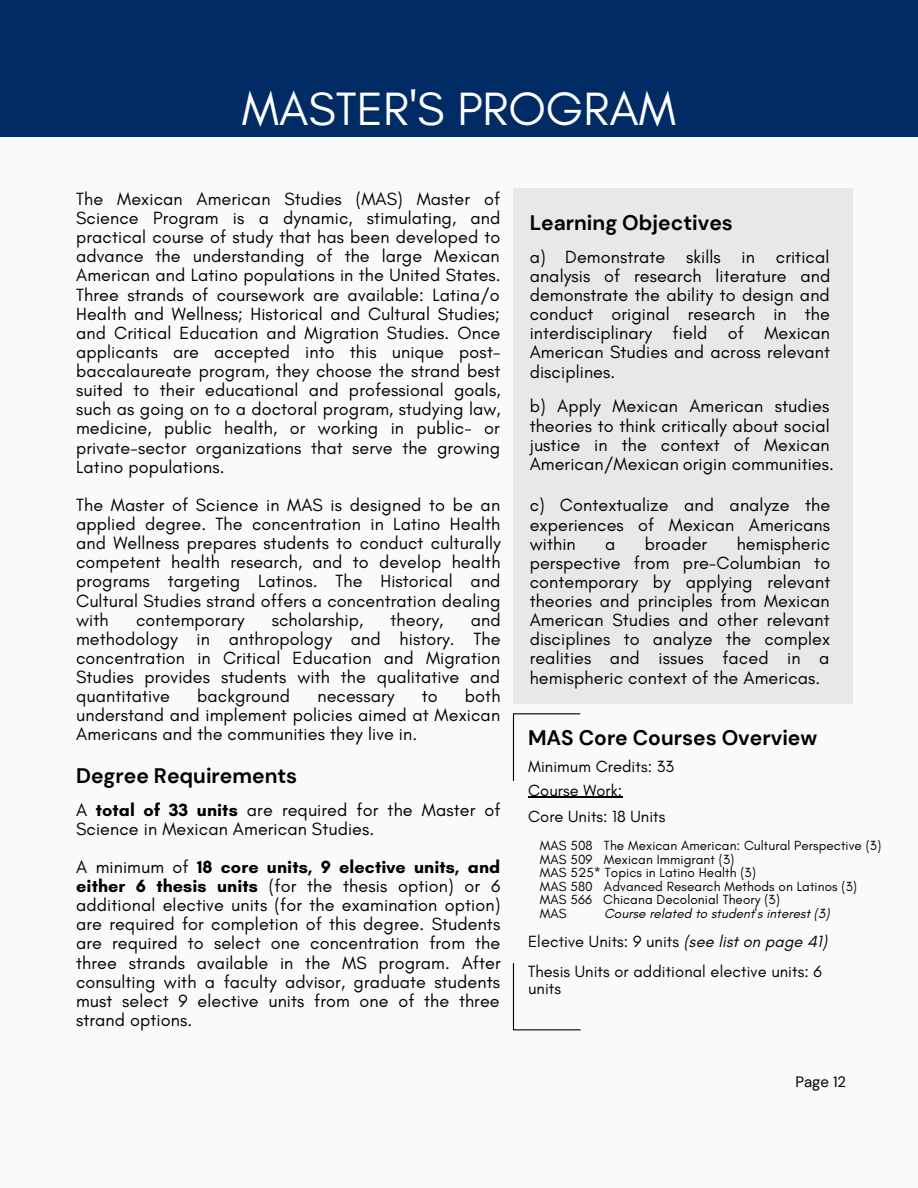
<style>
.page{position:relative;width:918px;height:1188px;background:#fafafa}
.page>*{position:absolute;margin:0;border:0;box-sizing:border-box;transform-origin:0 0}
.t1{font:47.55px "Glacial Indifference";color:#fff}
.t2{font:700 21px "DM Sans";color:#000}
.t3{font:18px/19.2px "Glacial Indifference";letter-spacing:.005em;color:#000;text-align:justify}
.t4{font:16.5px/23.5px "Glacial Indifference";letter-spacing:.005em;color:#000}
.t5{font:15px "DM Sans";color:#000}
.t6{font:13.5px/13.5px "Glacial Indifference";letter-spacing:.005em;color:#000}
.t7{font:italic 13.5px "Glacial Indifference";letter-spacing:.005em;color:#000}
.s1{font-weight:700}
.s2{font-style:italic}
</style>
<div class="page">
<div style="left:0;top:0;width:918px;height:136px;background:#012b64"></div>
<div style="left:513px;top:188px;width:340px;height:515px;background:#e8e8e8"></div>
<hr style="left:528px;top:797px;width:94px;height:1px;background:#000">
<hr style="left:513px;top:714px;width:1px;height:67px;background:#000">
<hr style="left:513px;top:713px;width:67px;height:1px;background:#000">
<hr style="left:514px;top:1029px;width:66px;height:1px;background:#000">
<hr style="left:513px;top:963px;width:1px;height:67px;background:#000">
<h1 class="t1" style="left:242px;top:80px;width:436px">MASTER'S PROGRAM</h1>
<p class="t3" style="left:76px;top:189px;width:426px">The Mexican American Studies (MAS) Master of Science Program is a dynamic, stimulating, and practical course of study that has been developed to advance the understanding of the large Mexican American and Latino populations in the United States.<br>Three strands of coursework are available: Latina/o Health and Wellness; Historical and Cultural Studies; and Critical Education and Migration Studies. Once applicants are accepted into this unique post&shy;baccalaureate program, they choose the strand best suited to their educational and professional goals, such as going on to a doctoral program, studying law, medicine, public health, or working in public- or private-sector organizations that serve the growing Latino populations.</p>
<p class="t3" style="left:76px;top:495px;width:426px">The Master of Science in MAS is designed to be an applied degree. The concentration in Latino Health and Wellness prepares students to conduct culturally competent health research, and to develop health programs targeting Latinos. The Historical and Cultural Studies strand offers a concentration dealing with</p>
<p class="t3" style="left:76px;top:610px;width:426px;text-indent:395px">and methodology in anthropology and history. The concentration in Critical Education and Migration Studies provides students with the qualitative and quantitative</p>
<p class="t3" style="left:136px;top:610px;width:110px">contemporary</p>
<p class="t3" style="left:272px;top:610px;width:93px">scholarship,</p>
<p class="t3" style="left:391px;top:610px;width:54px">theory,</p>
<p class="t3" style="left:76px;top:686px;width:426px;text-indent:389px">both understand and implement policies aimed at Mexican Americans and the communities they live in.</p>
<p class="t3" style="left:197px;top:686px;width:94px">background</p>
<p class="t3" style="left:317px;top:686px;width:79px">necessary</p>
<p class="t3" style="left:422px;top:686px;width:17px">to</p>
<p class="t2" style="left:76px;top:762px;width:223px">Degree Requirements</p>
<p class="t3" style="left:76px;top:800px;width:426px">A <span class="s1">total of 33 units</span> are required for the Master of<br>Science in Mexican American Studies.</p>
<p class="t3" style="left:76px;top:857px;width:426px">A minimum of <span class="s1">18 core units, 9 elective units, and either 6 thesis units</span> (for the thesis option) or 6 additional elective units (for the examination option) are required for completion of this degree. Students are required to select one concentration from the three strands available in the MS program. After consulting with a faculty advisor, graduate students must select 9 elective units from one of the three strand options.</p>
<p class="t2" style="left:530px;top:210px;width:205px">Learning Objectives</p>
<p class="t3" style="left:530px;top:247px;width:302px">a) Demonstrate skills in critical analysis of research literature and demonstrate the ability to design and conduct original research in the interdisciplinary field of Mexican American Studies and across relevant disciplines.</p>
<p class="t3" style="left:530px;top:397px;width:306px;text-align:left">b) Apply Mexican American studies theories to think critically about social justice in the context of Mexican American/Mexican origin communities.</p>
<p class="t3" style="left:530px;top:495px;width:302px">c) Contextualize and analyze the experiences of Mexican Americans within</p>
<p class="t3" style="left:530px;top:534px;width:302px;text-indent:207px">hemispheric perspective from pre-Columbian to contemporary by applying relevant theories and principles from Mexican American Studies and other relevant disciplines to analyze the complex realities and issues faced in a hemispheric context of the Americas.</p>
<p class="t3" style="left:605px;top:534px;width:12px">a</p>
<p class="t3" style="left:645px;top:534px;width:64px">broader</p>
<p class="t2" style="left:528px;top:724px;width:291px">MAS Core Courses Overview</p>
<p class="t4" style="left:528px;top:755px;width:148px">Minimum Credits: 33<br>Course Work:</p>
<p class="t4" style="left:528px;top:805px;width:139px">Core Units: 18 Units</p>
<p class="t6" style="left:540px;top:839px;width:343px">MAS 508 The Mexican American: Cultural Perspective (3)<br>MAS 509 Mexican Immigrant (3)<br>MAS 525* Topics in Latino Health (3)<br>MAS 580 Advanced Research Methods on Latinos (3)<br>MAS 566 Chicana Decolonial Theory (3)<br>MAS</p>
<p class="t7" style="left:604px;top:905px;width:227px">Course related to student's interest (3)</p>
<p class="t4" style="left:528px;top:926px;width:301px;line-height:30.3px">Elective Units: 9 units <span class="s2">(see list on page 41)<br></span>Thesis Units or additional elective units: 6</p>
<p class="t4" style="left:528px;top:976px;width:35px">units</p>
<p class="t5" style="left:795px;top:1072px;width:52px">Page 12</p>
</div>
